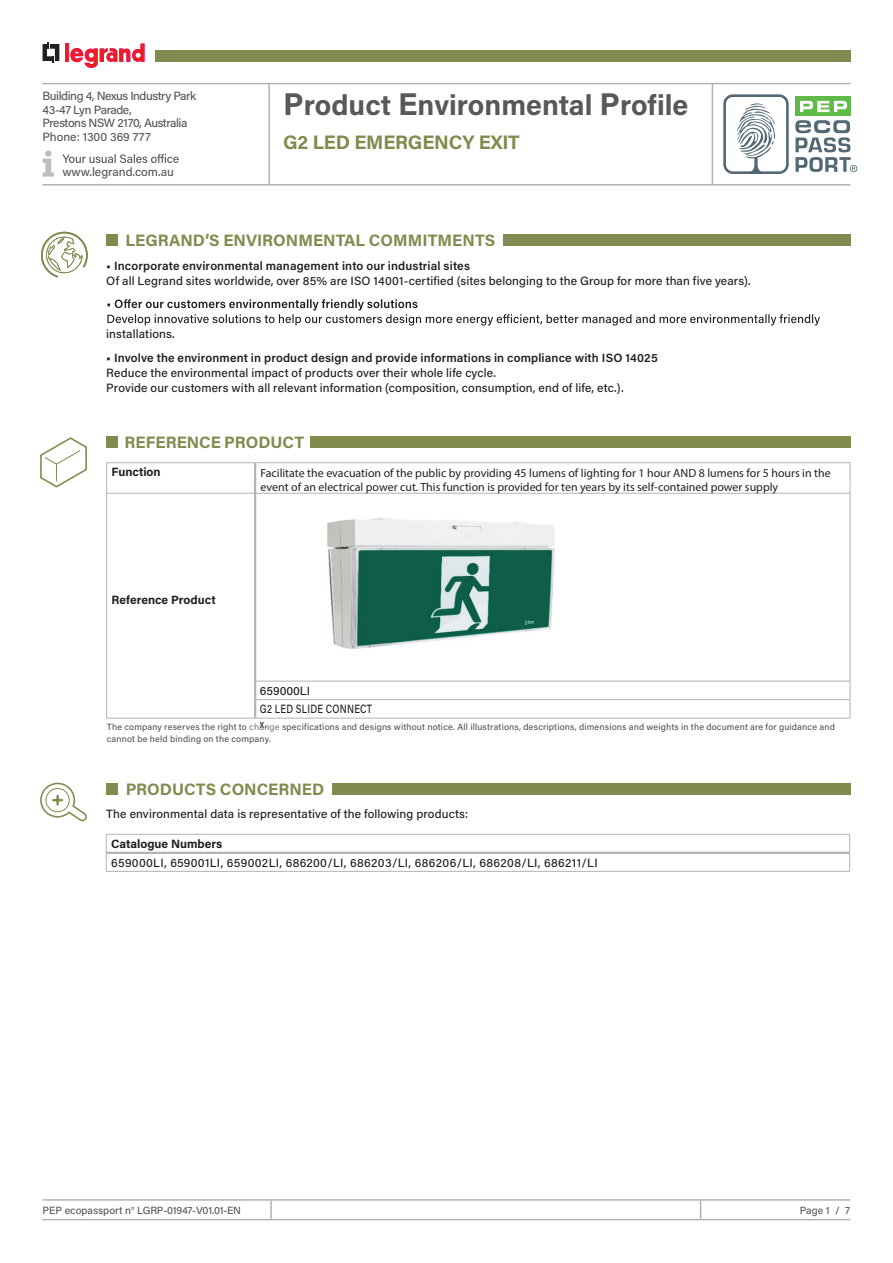
<style>
.page{position:relative;width:893px;height:1263px;background:#fff}
.page>*{position:absolute;margin:0;border:0;box-sizing:border-box;transform-origin:0 0}
.t1{font:700 28.5px "Acumin Pro";color:#57585a}
.t2{font:700 19.5px "Acumin Pro";letter-spacing:-.01em;color:#7f8c4e}
.t3{font:700 16.5px "Acumin Pro";color:#7f8c4e}
.t4{font:500 12px/15px "Acumin Pro";letter-spacing:.01em;color:#231f20}
.t5{font:600 12px "Acumin Pro";letter-spacing:.01em;color:#231f20}
.t6{font:500 12px/13.5px "Acumin Pro";letter-spacing:-.035em;color:#57585a}
.t7{font:700 12px "Acumin Pro";color:#231f20}
.t8{font:500 12px "Acumin Pro";color:#57585a}
.t9{font:11.85px/14.2px "Myriad Pro";color:#231f20}
.t10{font:500 10.5px "Acumin Pro";letter-spacing:-.005em;color:#57585a}
.t11{font:500 9px/12px "Acumin Pro";letter-spacing:.02em;color:#57585a}
.s1{font-size:31.5px}
.s2{color:#808285}
</style>
<div class="page">
<div style="left:795px;top:97px;width:56px;height:19px;background:#60bb46"></div>
<svg style="left:800px;top:101px;width:47px;height:11px"></svg>
<svg style="left:723px;top:94px;width:66px;height:80px"></svg>
<svg style="left:795px;top:120px;width:62px;height:52px"></svg>
<svg style="left:43px;top:43px;width:16px;height:20px"></svg>
<hr style="left:65px;top:44px;width:4px;height:18px;background:#ee1d23">
<svg style="left:70px;top:44px;width:75px;height:24px"></svg>
<hr style="left:43px;top:83px;width:807px;height:1px;background:#b2b3b7">
<hr style="left:43px;top:184px;width:807px;height:2px;background:#b2b3b7">
<hr style="left:268px;top:84px;width:2px;height:100px;background:#b2b3b7">
<hr style="left:712px;top:84px;width:1px;height:100px;background:#b2b3b7">
<div style="left:155px;top:50px;width:695px;height:12px;background:#7f8c4e"></div>
<svg style="left:62px;top:154px;width:117px;height:9px"></svg>
<svg style="left:43px;top:150px;width:11px;height:27px"></svg>
<hr style="left:701px;top:1199px;width:149px;height:2px;background:#b2b3b7">
<hr style="left:701px;top:1219px;width:149px;height:1px;background:#b2b3b7">
<hr style="left:43px;top:1199px;width:228px;height:2px;background:#b2b3b7">
<hr style="left:271px;top:1199px;width:430px;height:2px;background:#b2b3b7">
<svg style="left:270px;top:1201px;width:2px;height:18px"></svg>
<svg style="left:700px;top:1201px;width:1px;height:18px"></svg>
<hr style="left:43px;top:1219px;width:228px;height:1px;background:#b2b3b7">
<hr style="left:271px;top:1219px;width:430px;height:1px;background:#b2b3b7">
<div style="left:106px;top:234px;width:12px;height:12px;background:#7f8c4e"></div>
<div style="left:503px;top:234px;width:347px;height:12px;background:#7f8c4e"></div>
<svg style="left:107px;top:299px;width:713px;height:27px"></svg>
<svg style="left:41px;top:232px;width:47px;height:45px"></svg>
<div style="left:106px;top:783px;width:12px;height:12px;background:#7f8c4e"></div>
<div style="left:332px;top:783px;width:518px;height:12px;background:#7f8c4e"></div>
<div style="left:106px;top:436px;width:12px;height:12px;background:#7f8c4e"></div>
<div style="left:310px;top:436px;width:540px;height:12px;background:#7f8c4e"></div>
<hr style="left:106px;top:462px;width:149px;height:1px;background:#b2b3b7">
<svg style="left:106px;top:463px;width:1px;height:18px"></svg>
<hr style="left:106px;top:493px;width:148px;height:1px;background:#b2b3b7">
<hr style="left:106px;top:482px;width:1px;height:199px;background:#b2b3b7">
<svg style="left:106px;top:681px;width:1px;height:37px"></svg>
<hr style="left:106px;top:718px;width:149px;height:1px;background:#b2b3b7">
<hr style="left:255px;top:718px;width:595px;height:1px;background:#b2b3b7">
<hr style="left:255px;top:462px;width:595px;height:1px;background:#b2b3b7">
<svg style="left:850px;top:463px;width:1px;height:18px"></svg>
<hr style="left:256px;top:493px;width:594px;height:1px;background:#b2b3b7">
<hr style="left:850px;top:482px;width:1px;height:199px;background:#b2b3b7">
<hr style="left:256px;top:681px;width:594px;height:1px;background:#b2b3b7">
<hr style="left:256px;top:699px;width:594px;height:1px;background:#b2b3b7">
<svg style="left:850px;top:681px;width:1px;height:37px"></svg>
<svg style="left:254px;top:463px;width:2px;height:18px"></svg>
<hr style="left:254px;top:481px;width:2px;height:200px;background:#b2b3b7">
<svg style="left:254px;top:681px;width:2px;height:37px"></svg>
<hr style="left:106px;top:834px;width:744px;height:1px;background:#b2b3b7">
<svg style="left:849px;top:835px;width:1px;height:36px"></svg>
<hr style="left:106px;top:871px;width:744px;height:1px;background:#b2b3b7">
<hr style="left:107px;top:852px;width:742px;height:2px;background:#b2b3b7">
<svg style="left:106px;top:835px;width:1px;height:36px"></svg>
<svg style="left:40px;top:437px;width:47px;height:50px"></svg>
<svg style="left:40px;top:783px;width:47px;height:38px"></svg>
<img style="left:327px;top:517px;width:228px;height:132px">
<p class="t6" style="left:43px;top:89px;width:155px">Building 4, Nexus Industry Park<br>43-47 Lyn Parade,<br>Prestons NSW 2170, Australia<br>Phone: 1300 369 777</p>
<p class="t8" style="left:62px;top:164px;width:113px">www.legrand.com.au</p>
<h1 class="t1" style="left:283px;top:85px;width:407px"><span class="s1">P</span>roduct <span class="s1">E</span>nvironmental <span class="s1">P</span>rofile</h1>
<h2 class="t2" style="left:283px;top:129px;width:238px">G2 LED EMERGENCY EXIT</h2>
<h3 class="t3" style="left:126px;top:229px;width:371px">LEGRAND’S ENVIRONMENTAL COMMITMENTS</h3>
<p class="t5" style="left:106px;top:257px;width:365px">• Incorporate environmental management into our industrial sites</p>
<p class="t4" style="left:106px;top:272px;width:646px">Of all Legrand sites worldwide, over 85% are ISO 14001-certified (sites belonging to the Group for more than five years).</p>
<p class="t4" style="left:106px;top:326px;width:70px">installations.</p>
<p class="t5" style="left:106px;top:349px;width:553px">• Involve the environment in product design and provide informations in compliance with ISO 14025</p>
<p class="t4" style="left:106px;top:364px;width:519px">Reduce the environmental impact of products over their whole life cycle.<br>Provide our customers with all relevant information (composition, consumption, end of life, etc.).</p>
<h3 class="t3" style="left:125px;top:430px;width:181px">REFERENCE PRODUCT</h3>
<p class="t7" style="left:112px;top:464px;width:51px">Function</p>
<p class="t9" style="left:261px;top:465px;width:572px">Facilitate the evacuation of the public by providing 45 lumens of lighting for 1 hour AND 8 lumens for 5 hours in the event of an electrical power cut. This function is provided for ten years by its self-contained power supply</p>
<p class="t7" style="left:112px;top:591px;width:106px">Reference Product</p>
<p class="t4" style="left:260px;top:681px;width:114px;line-height:18.6px">659000LI<br>G2 LED SLIDE CONNECT</p>
<p class="t11" style="left:107px;top:720px;width:175px">The company reserves the right to <span class="s2">change</span></p>
<p class="t11" style="left:107px;top:720px;width:730px;text-indent:153px"><sup>x.</sup> specifications and designs without notice. All illustrations, descriptions, dimensions and weights in the document are for guidance and cannot be held binding on the company.</p>
<h3 class="t3" style="left:126px;top:777px;width:200px">PRODUCTS CONCERNED</h3>
<p class="t4" style="left:106px;top:806px;width:363px">The environmental data is representative of the following products:</p>
<p class="t7" style="left:111px;top:835px;width:113px">Catalogue Numbers</p>
<p class="t4" style="left:111px;top:854px;width:488px">659000LI, 659001LI, 659002LI, 686200/LI, 686203/LI, 686206/LI, 686208/LI, 686211/LI</p>
<p class="t10" style="left:43px;top:1203px;width:200px">PEP ecopassport n° LGRP-01947-V01.01-EN</p>
<p class="t10" style="left:800px;top:1203px;width:52px">Page 1 / 7</p>
</div>
